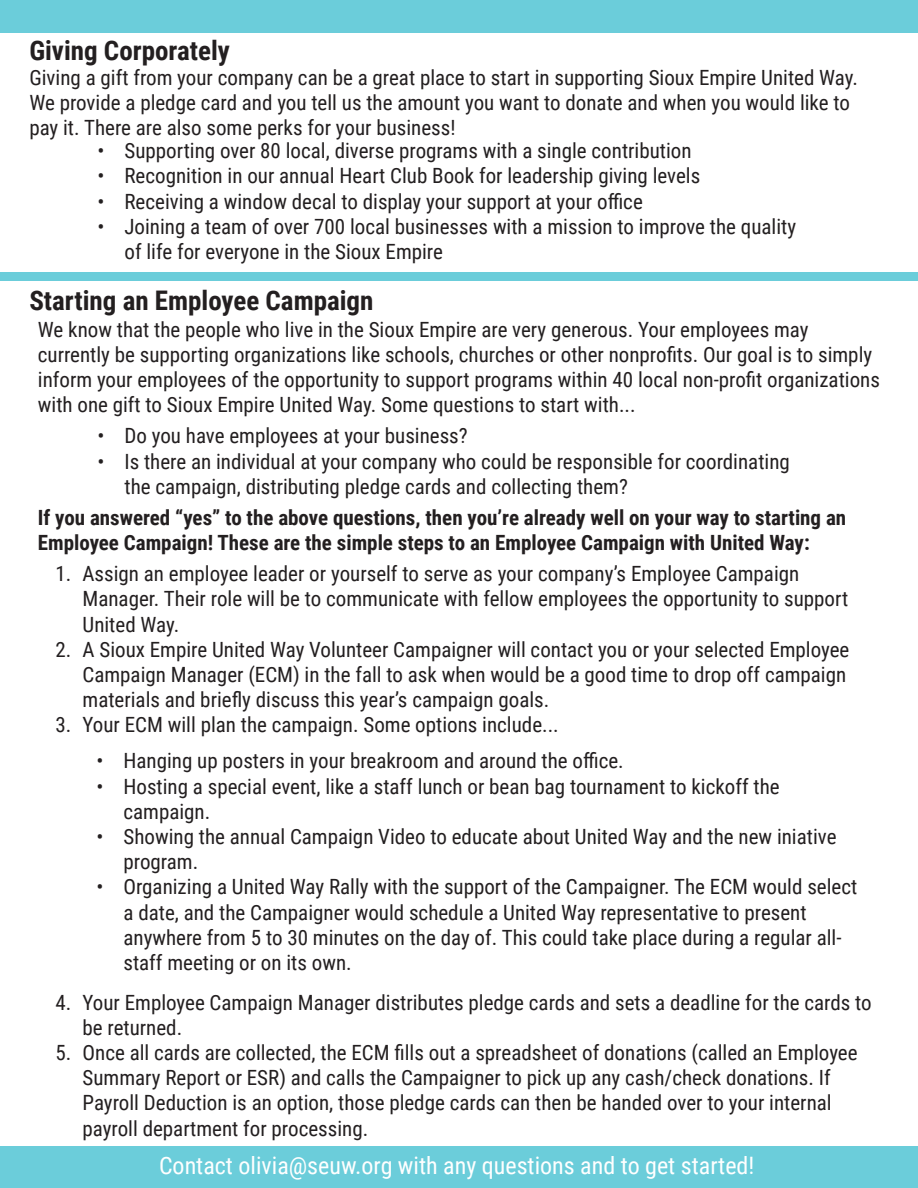
<style>
.page{position:relative;width:918px;height:1188px;background:#fff}
.page>*{position:absolute;margin:0;border:0;box-sizing:border-box;transform-origin:0 0}
.t1{font:700 27px "Roboto Condensed";color:#231f20}
.t2{font:24px "Roboto Condensed";color:#fff}
.t3{font:21px/25.2px "Roboto Condensed";color:#231f20}
.t4{font:700 21px/25.2px "Roboto Condensed";color:#231f20}
</style>
<div class="page">
<div style="left:0;top:0;width:918px;height:33px;background:#6bcdda"></div>
<div style="left:0;top:272px;width:918px;height:9px;background:#6bcdda"></div>
<div style="left:0;top:1146px;width:918px;height:42px;background:#6bcdda"></div>
<p class="t1" style="left:29px;top:31px;width:202px">Giving Corporately</p>
<p class="t3" style="left:29px;top:64px;width:830px">Giving a gift from your company can be a great place to start in supporting Sioux Empire United Way.<br>We provide a pledge card and you tell us the amount you want to donate and when you would like to pay it. There are also some perks for your business!</p>
<p class="t3" style="left:98px;top:137px;width:596px">• Supporting over 80 local, diverse programs with a single contribution</p>
<p class="t3" style="left:98px;top:163px;width:604px">• Recognition in our annual Heart Club Book for leadership giving levels</p>
<p class="t3" style="left:98px;top:188px;width:547px">• Receiving a window decal to display your support at your office</p>
<p class="t3" style="left:124px;top:213px;width:673px;text-indent:-27px">• Joining a team of over 700 local businesses with a mission to improve the quality of life for everyone in the Sioux Empire</p>
<p class="t1" style="left:29px;top:282px;width:346px">Starting an Employee Campaign</p>
<p class="t3" style="left:38px;top:316px;width:844px">We know that the people who live in the Sioux Empire are very generous. Your employees may currently be supporting organizations like schools, churches or other nonprofits. Our goal is to simply inform your employees of the opportunity to support programs within 40 local non-profit organizations with one gift to Sioux Empire United Way. Some questions to start with...</p>
<p class="t3" style="left:98px;top:423px;width:372px">• Do you have employees at your business?</p>
<p class="t3" style="left:124px;top:448px;width:667px;text-indent:-27px">• Is there an individual at your company who could be responsible for coordinating the campaign, distributing pledge cards and collecting them?</p>
<p class="t4" style="left:38px;top:504px;width:810px">If you answered “yes” to the above questions, then you’re already well on your way to starting an<br>Employee Campaign! These are the simple steps to an Employee Campaign with United Way:</p>
<p class="t3" style="left:83px;top:560px;width:767px;text-indent:-27px">1. Assign an employee leader or yourself to serve as your company’s Employee Campaign<br>Manager. Their role will be to communicate with fellow employees the opportunity to support<br>United Way.</p>
<p class="t3" style="left:83px;top:636px;width:768px;text-indent:-27px">2. A Sioux Empire United Way Volunteer Campaigner will contact you or your selected Employee<br>Campaign Manager (ECM) in the fall to ask when would be a good time to drop off campaign materials and briefly discuss this year’s campaign goals.</p>
<p class="t3" style="left:56px;top:712px;width:505px">3. Your ECM will plan the campaign. Some options include...</p>
<p class="t3" style="left:96px;top:748px;width:529px">• Hanging up posters in your breakroom and around the office.</p>
<p class="t3" style="left:123px;top:773px;width:658px;text-indent:-27px">• Hosting a special event, like a staff lunch or bean bag tournament to kickoff the campaign.</p>
<p class="t3" style="left:123px;top:823px;width:715px;text-indent:-27px">• Showing the annual Campaign Video to educate about United Way and the new iniative program.</p>
<p class="t3" style="left:123px;top:874px;width:735px;text-indent:-27px">• Organizing a United Way Rally with the support of the Campaigner. The ECM would select a date, and the Campaigner would schedule a United Way representative to present anywhere from 5 to 30 minutes on the day of. This could take place during a regular all&shy;staff meeting or on its own.</p>
<p class="t3" style="left:83px;top:989px;width:791px;text-indent:-27px">4. Your Employee Campaign Manager distributes pledge cards and sets a deadline for the cards to be returned.</p>
<p class="t3" style="left:83px;top:1039px;width:777px;text-indent:-27px">5. Once all cards are collected, the ECM fills out a spreadsheet of donations (called an Employee Summary Report or ESR) and calls the Campaigner to pick up any cash/check donations. If Payroll Deduction is an option, those pledge cards can then be handed over to your internal payroll department for processing.</p>
<p class="t2" style="left:159px;top:1149px;width:597px">Contact olivia@seuw.org with any questions and to get started!</p>
</div>
